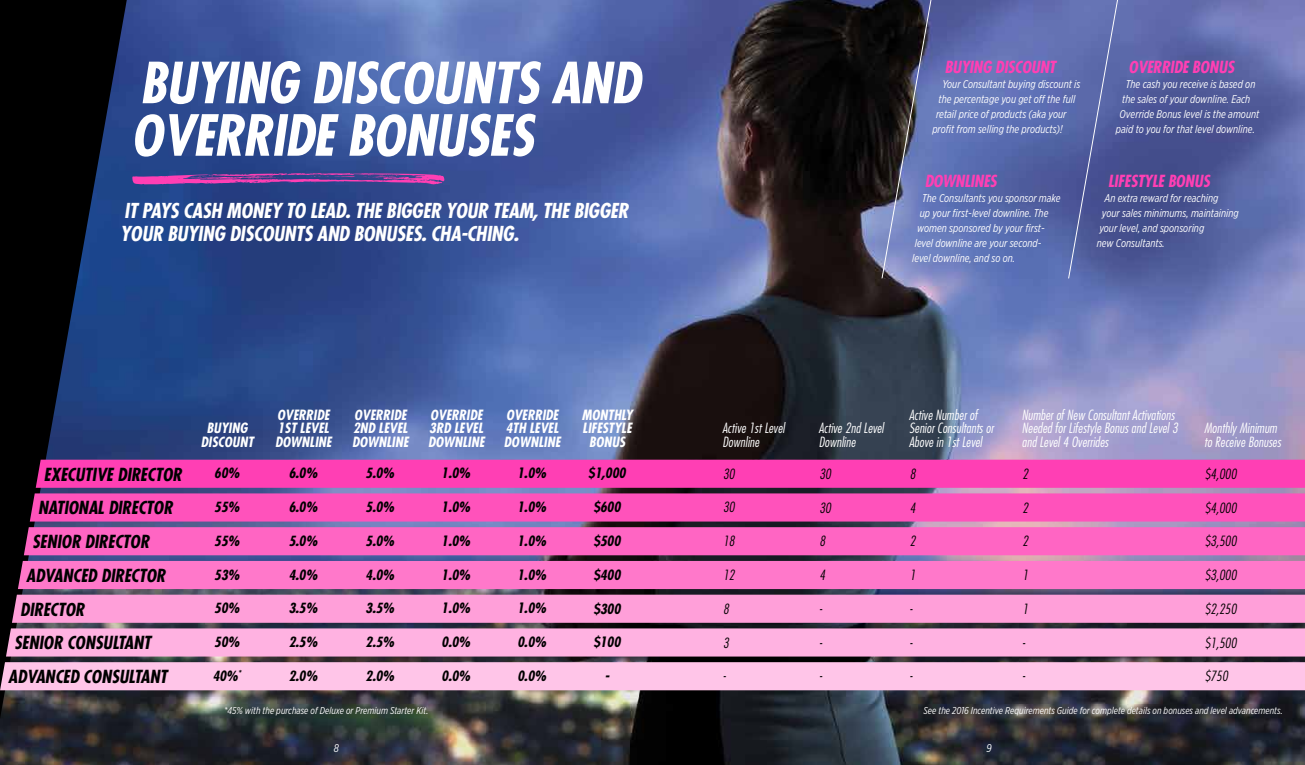
<style>
.page{position:relative;width:1305px;height:765px;background:#fff}
.page>*{position:absolute;margin:0;border:0;box-sizing:border-box;transform-origin:0 0}
.t1{font:italic 700 condensed 55px/52.5px "Futura";letter-spacing:-.01em;color:#fff}
.t2{font:italic 700 condensed 20px/22.5px "Futura";letter-spacing:-.01em;color:#fff}
.t3{font:italic 700 condensed 17.5px "Futura";color:#000}
.t4{font:italic 700 condensed 16.25px "Futura";letter-spacing:-.01em;color:#ff3fb4}
.t5{font:italic 300 condensed 13.75px/13.8px "Futura Std";letter-spacing:.005em;color:#fff}
.t6{font:italic 700 condensed 13.75px "Futura";letter-spacing:.005em;color:#000}
.t7{font:italic 700 condensed 13.75px/13.8px "Futura";letter-spacing:.005em;color:#fff}
.t8{font:italic 300 condensed 13.75px "Futura Std";letter-spacing:.005em;color:#000}
.t9{font:italic 11.25px/15px "Gotham X Narrow";letter-spacing:.005em;color:#fff;text-align:center}
.t10{font:italic 10px "Gotham X Narrow";letter-spacing:.005em;color:#fff}
</style>
<div class="page">
<img style="left:129px;top:0;width:1176px;height:765px">
<svg style="left:0;top:0;width:129px;height:765px;background:#0f182b"></svg>
<svg style="left:132px;top:173px;width:313px;height:12px;background:#85419b"></svg>
<svg style="left:24px;top:460px;width:1281px;height:95px;background:#eb54b4"></svg>
<svg style="left:0;top:595px;width:1305px;height:95px;background:#e29fc9"></svg>
<div style="left:18px;top:561px;width:1287px;height:28px;background:#ff78ca"></div>
<svg style="left:881px;top:0;width:52px;height:279px;background:#4b5170"></svg>
<svg style="left:1068px;top:0;width:52px;height:279px;background:#5663a2"></svg>
<h1 class="t1" style="left:131px;top:54px;width:511px">BUYING DISCOUNTS AND<br>OVERRIDE BONUSES</h1>
<h2 class="t2" style="left:120px;top:199px;width:510px">IT PAYS CASH MONEY TO LEAD. THE BIGGER YOUR TEAM, THE BIGGER<br>YOUR BUYING DISCOUNTS AND BONUSES. CHA-CHING.</h2>
<h3 class="t3" style="left:44px;top:462px;width:139px">EXECUTIVE DIRECTOR</h3>
<h3 class="t3" style="left:38px;top:496px;width:136px">NATIONAL DIRECTOR</h3>
<h3 class="t3" style="left:32px;top:529px;width:119px">SENIOR DIRECTOR</h3>
<h3 class="t3" style="left:26px;top:563px;width:141px">ADVANCED DIRECTOR</h3>
<h3 class="t3" style="left:20px;top:597px;width:66px">DIRECTOR</h3>
<h3 class="t3" style="left:14px;top:631px;width:138px">SENIOR CONSULTANT</h3>
<h3 class="t3" style="left:8px;top:664px;width:160px">ADVANCED CONSULTANT</h3>
<p class="t7" style="left:201px;top:421px;width:54px;text-align:center">BUYING<br>DISCOUNT</p>
<p class="t6" style="left:214px;top:464px;width:27px">60%</p>
<p class="t6" style="left:214px;top:497px;width:27px">55%</p>
<p class="t6" style="left:214px;top:531px;width:27px">55%</p>
<p class="t6" style="left:214px;top:565px;width:27px">53%</p>
<p class="t6" style="left:214px;top:599px;width:27px">50%</p>
<p class="t6" style="left:214px;top:632px;width:27px">50%</p>
<p class="t6" style="left:213px;top:666px;width:30px">40%<sup>*</sup></p>
<p class="t7" style="left:275px;top:407px;width:58px">OVERRIDE<br>1ST LEVEL<br>DOWNLINE</p>
<p class="t7" style="left:352px;top:407px;width:58px">OVERRIDE<br>2ND LEVEL<br>DOWNLINE</p>
<p class="t7" style="left:428px;top:407px;width:58px">OVERRIDE<br>3RD LEVEL<br>DOWNLINE</p>
<p class="t7" style="left:504px;top:407px;width:58px">OVERRIDE<br>4TH LEVEL<br>DOWNLINE</p>
<p class="t7" style="left:582px;top:407px;width:52px;text-align:center">MONTHLY<br>LIFESTYLE<br>BONUS</p>
<p class="t6" style="left:289px;top:464px;width:30px">6.0%</p>
<p class="t6" style="left:289px;top:497px;width:30px">6.0%</p>
<p class="t6" style="left:289px;top:531px;width:30px">5.0%</p>
<p class="t6" style="left:289px;top:565px;width:30px">4.0%</p>
<p class="t6" style="left:289px;top:599px;width:30px">3.5%</p>
<p class="t6" style="left:289px;top:632px;width:30px">2.5%</p>
<p class="t6" style="left:289px;top:666px;width:30px">2.0%</p>
<p class="t6" style="left:366px;top:464px;width:30px">5.0%</p>
<p class="t6" style="left:366px;top:497px;width:30px">5.0%</p>
<p class="t6" style="left:366px;top:531px;width:30px">5.0%</p>
<p class="t6" style="left:366px;top:565px;width:30px">4.0%</p>
<p class="t6" style="left:366px;top:599px;width:30px">3.5%</p>
<p class="t6" style="left:366px;top:632px;width:30px">2.5%</p>
<p class="t6" style="left:366px;top:666px;width:30px">2.0%</p>
<p class="t6" style="left:442px;top:464px;width:30px">1.0%</p>
<p class="t6" style="left:442px;top:497px;width:30px">1.0%</p>
<p class="t6" style="left:442px;top:531px;width:30px">1.0%</p>
<p class="t6" style="left:442px;top:565px;width:30px">1.0%</p>
<p class="t6" style="left:442px;top:599px;width:30px">1.0%</p>
<p class="t6" style="left:442px;top:632px;width:30px">0.0%</p>
<p class="t6" style="left:442px;top:666px;width:30px">0.0%</p>
<p class="t6" style="left:518px;top:464px;width:30px">1.0%</p>
<p class="t6" style="left:518px;top:497px;width:30px">1.0%</p>
<p class="t6" style="left:518px;top:531px;width:30px">1.0%</p>
<p class="t6" style="left:518px;top:565px;width:30px">1.0%</p>
<p class="t6" style="left:518px;top:599px;width:30px">1.0%</p>
<p class="t6" style="left:518px;top:632px;width:30px">0.0%</p>
<p class="t6" style="left:518px;top:666px;width:30px">0.0%</p>
<p class="t6" style="left:588px;top:464px;width:39px">$1,000</p>
<p class="t6" style="left:593px;top:497px;width:29px">$600</p>
<p class="t6" style="left:593px;top:531px;width:29px">$500</p>
<p class="t6" style="left:593px;top:565px;width:29px">$400</p>
<p class="t6" style="left:593px;top:599px;width:29px">$300</p>
<p class="t6" style="left:593px;top:632px;width:29px">$100</p>
<p class="t6" style="left:605px;top:666px;width:6px">-</p>
<h3 class="t4" style="left:945px;top:56px;width:112px">BUYING DISCOUNT</h3>
<p class="t9" style="left:942px;top:77px;width:140px">Your Consultant buying discount is</p>
<p class="t9" style="left:939px;top:92px;width:138px">the percentage you get off the full</p>
<p class="t9" style="left:936px;top:107px;width:132px">retail price of products (aka your</p>
<p class="t9" style="left:932px;top:122px;width:132px">profit from selling the products)!</p>
<h3 class="t4" style="left:925px;top:170px;width:74px">DOWNLINES</h3>
<p class="t9" style="left:922px;top:191px;width:140px">The Consultants you sponsor make</p>
<p class="t9" style="left:920px;top:206px;width:130px">up your first-level downline. The</p>
<p class="t9" style="left:917px;top:221px;width:129px">women sponsored by your first-</p>
<p class="t9" style="left:915px;top:236px;width:128px">level downline are your second-</p>
<p class="t9" style="left:912px;top:251px;width:104px">level downline, and so on.</p>
<h3 class="t4" style="left:1128px;top:56px;width:107px">OVERRIDE BONUS</h3>
<p class="t9" style="left:1116px;top:77px;width:145px">The cash you receive is based on the sales of your downline. Each Override Bonus level is the amount paid to you for that level downline.</p>
<h3 class="t4" style="left:1108px;top:170px;width:103px">LIFESTYLE BONUS</h3>
<p class="t9" style="left:1104px;top:191px;width:116px">An extra reward for reaching</p>
<p class="t9" style="left:1102px;top:206px;width:139px">your sales minimums, maintaining</p>
<p class="t9" style="left:1099px;top:221px;width:106px">your level, and sponsoring</p>
<p class="t9" style="left:1097px;top:236px;width:70px">new Consultants.</p>
<p class="t5" style="left:723px;top:422px;width:64px">Active 1st Level<br>Downline</p>
<p class="t8" style="left:723px;top:466px;width:13px">30</p>
<p class="t8" style="left:723px;top:499px;width:13px">30</p>
<p class="t8" style="left:723px;top:533px;width:13px">18</p>
<p class="t8" style="left:723px;top:567px;width:13px">12</p>
<p class="t8" style="left:723px;top:601px;width:7px">8</p>
<p class="t8" style="left:723px;top:634px;width:7px">3</p>
<p class="t8" style="left:723px;top:668px;width:4px">-</p>
<p class="t5" style="left:819px;top:422px;width:67px">Active 2nd Level<br>Downline</p>
<p class="t8" style="left:819px;top:466px;width:13px">30</p>
<p class="t8" style="left:819px;top:499px;width:13px">30</p>
<p class="t8" style="left:819px;top:533px;width:7px">8</p>
<p class="t8" style="left:819px;top:567px;width:7px">4</p>
<p class="t8" style="left:819px;top:601px;width:4px">-</p>
<p class="t8" style="left:819px;top:634px;width:4px">-</p>
<p class="t8" style="left:819px;top:668px;width:4px">-</p>
<p class="t5" style="left:909px;top:408px;width:86px">Active Number of<br>Senior Consultants or<br>Above in 1st Level</p>
<p class="t8" style="left:910px;top:466px;width:7px">8</p>
<p class="t8" style="left:910px;top:499px;width:7px">4</p>
<p class="t8" style="left:910px;top:533px;width:7px">2</p>
<p class="t8" style="left:910px;top:567px;width:7px">1</p>
<p class="t8" style="left:910px;top:601px;width:4px">-</p>
<p class="t8" style="left:910px;top:634px;width:4px">-</p>
<p class="t8" style="left:910px;top:668px;width:4px">-</p>
<p class="t5" style="left:1022px;top:408px;width:157px">Number of New Consultant Activations<br>Needed for Lifestyle Bonus and Level 3 and Level 4 Overrides</p>
<p class="t8" style="left:1022px;top:466px;width:7px">2</p>
<p class="t8" style="left:1022px;top:499px;width:7px">2</p>
<p class="t8" style="left:1022px;top:533px;width:7px">2</p>
<p class="t8" style="left:1022px;top:567px;width:7px">1</p>
<p class="t8" style="left:1022px;top:601px;width:7px">1</p>
<p class="t8" style="left:1022px;top:634px;width:4px">-</p>
<p class="t8" style="left:1022px;top:668px;width:4px">-</p>
<p class="t5" style="left:1204px;top:422px;width:78px">Monthly Minimum to Receive Bonuses</p>
<p class="t8" style="left:1205px;top:466px;width:33px">$4,000</p>
<p class="t8" style="left:1205px;top:499px;width:33px">$4,000</p>
<p class="t8" style="left:1205px;top:533px;width:33px">$3,500</p>
<p class="t8" style="left:1205px;top:567px;width:33px">$3,000</p>
<p class="t8" style="left:1205px;top:601px;width:33px">$2,250</p>
<p class="t8" style="left:1205px;top:634px;width:33px">$1,500</p>
<p class="t8" style="left:1205px;top:668px;width:25px">$750</p>
<p class="t10" style="left:224px;top:704px;width:206px">*45% with the purchase of Deluxe or Premium Starter Kit.</p>
<p class="t10" style="left:924px;top:704px;width:361px">See the 2016 Incentive Requirements Guide for complete details on bonuses and level advancements.</p>
<p class="t9" style="left:334px;top:741px;width:7px">8</p>
<p class="t9" style="left:986px;top:741px;width:7px">9</p>
</div>
